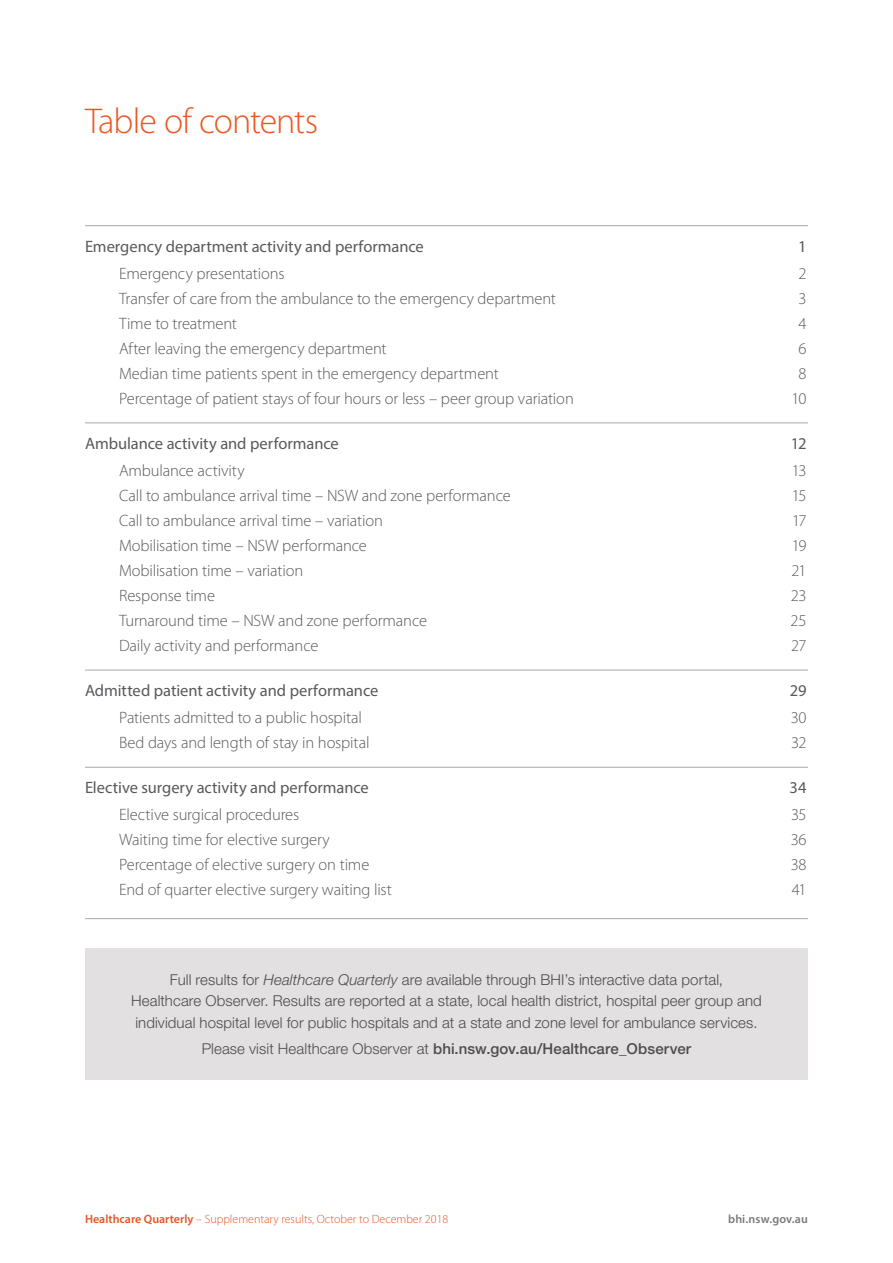
<style>
.page{position:relative;width:893px;height:1263px;background:#fff}
.page>*{position:absolute;margin:0;border:0;box-sizing:border-box;transform-origin:0 0}
.t1{font:300 36px "Myriad Pro";letter-spacing:-.025em;color:#eb5821}
.t2{font:300 16.5px "Myriad Pro";letter-spacing:-.01em;color:#58595b}
.t3{font:16.5px "Myriad Pro";color:#58595b}
.t4{font:300 15px/21.8px "Helvetica Neue LT Std";letter-spacing:.005em;color:#4d4d4f;text-align:center}
.t5{font:500 15px "Helvetica Neue LT Std";letter-spacing:.01em;color:#4d4d4f}
.t6{font:300 12px "Myriad Pro";color:#e75525}
.t7{font:600 12px "Myriad Pro";letter-spacing:.005em;color:#78797b}
.s1{font-style:italic}
.s2{font-weight:300}
.s3{font-weight:600}
</style>
<div class="page">
<hr style="left:85px;top:225px;width:723px;height:1px;background:#a7a9ac">
<hr style="left:85px;top:422px;width:723px;height:1px;background:#a7a9ac">
<hr style="left:85px;top:670px;width:723px;height:1px;background:#a7a9ac">
<hr style="left:85px;top:767px;width:723px;height:1px;background:#a7a9ac">
<hr style="left:85px;top:918px;width:723px;height:1px;background:#a7a9ac">
<div style="left:85px;top:948px;width:723px;height:131px;background:#e2e0e0"></div>
<h1 class="t1" style="left:85px;top:102px;width:235px">Table of contents</h1>
<p class="t3" style="left:85px;top:236px;width:340px">Emergency department activity and performance</p>
<p class="t3" style="left:798px;top:236px;width:10px">1</p>
<p class="t2" style="left:119px;top:264px;width:167px">Emergency presentations</p>
<p class="t2" style="left:798px;top:264px;width:10px">2</p>
<p class="t2" style="left:119px;top:289px;width:438px">Transfer of care from the ambulance to the emergency department</p>
<p class="t2" style="left:798px;top:289px;width:10px">3</p>
<p class="t2" style="left:119px;top:314px;width:119px">Time to treatment</p>
<p class="t2" style="left:798px;top:314px;width:10px">4</p>
<p class="t2" style="left:119px;top:339px;width:269px">After leaving the emergency department</p>
<p class="t2" style="left:798px;top:339px;width:10px">6</p>
<p class="t2" style="left:119px;top:364px;width:381px">Median time patients spent in the emergency department</p>
<p class="t2" style="left:798px;top:364px;width:10px">8</p>
<p class="t2" style="left:119px;top:389px;width:456px">Percentage of patient stays of four hours or less – peer group variation</p>
<p class="t2" style="left:791px;top:389px;width:17px">10</p>
<p class="t3" style="left:85px;top:433px;width:255px">Ambulance activity and performance</p>
<p class="t3" style="left:791px;top:433px;width:17px">12</p>
<p class="t2" style="left:119px;top:461px;width:127px">Ambulance activity</p>
<p class="t2" style="left:792px;top:461px;width:16px">13</p>
<p class="t2" style="left:119px;top:486px;width:393px">Call to ambulance arrival time – NSW and zone performance</p>
<p class="t2" style="left:792px;top:486px;width:16px">15</p>
<p class="t2" style="left:119px;top:511px;width:265px">Call to ambulance arrival time – variation</p>
<p class="t2" style="left:792px;top:511px;width:16px">17</p>
<p class="t2" style="left:119px;top:536px;width:249px">Mobilisation time – NSW performance</p>
<p class="t2" style="left:792px;top:536px;width:16px">19</p>
<p class="t2" style="left:119px;top:561px;width:186px">Mobilisation time – variation</p>
<p class="t2" style="left:791px;top:561px;width:17px">21</p>
<p class="t2" style="left:119px;top:586px;width:98px">Response time</p>
<p class="t2" style="left:791px;top:586px;width:17px">23</p>
<p class="t2" style="left:119px;top:611px;width:309px">Turnaround time – NSW and zone performance</p>
<p class="t2" style="left:791px;top:611px;width:17px">25</p>
<p class="t2" style="left:119px;top:636px;width:201px">Daily activity and performance</p>
<p class="t2" style="left:791px;top:636px;width:17px">27</p>
<p class="t3" style="left:85px;top:680px;width:295px">Admitted patient activity and performance</p>
<p class="t3" style="left:790px;top:680px;width:18px">29</p>
<p class="t2" style="left:119px;top:708px;width:244px">Patients admitted to a public hospital</p>
<p class="t2" style="left:791px;top:708px;width:17px">30</p>
<p class="t2" style="left:119px;top:733px;width:252px">Bed days and length of stay in hospital</p>
<p class="t2" style="left:791px;top:733px;width:17px">32</p>
<p class="t3" style="left:85px;top:777px;width:285px">Elective surgery activity and performance</p>
<p class="t3" style="left:790px;top:777px;width:18px">34</p>
<p class="t2" style="left:119px;top:805px;width:182px">Elective surgical procedures</p>
<p class="t2" style="left:791px;top:805px;width:17px">35</p>
<p class="t2" style="left:119px;top:830px;width:212px">Waiting time for elective surgery</p>
<p class="t2" style="left:791px;top:830px;width:17px">36</p>
<p class="t2" style="left:119px;top:855px;width:252px">Percentage of elective surgery on time</p>
<p class="t2" style="left:791px;top:855px;width:17px">38</p>
<p class="t2" style="left:119px;top:880px;width:274px">End of quarter elective surgery waiting list</p>
<p class="t2" style="left:792px;top:880px;width:16px">41</p>
<p class="t4" style="left:131px;top:968px;width:632px">Full results for <span class="s1">Healthcare Quarterly</span> are available through BHI’s interactive data portal,<br>Healthcare Observer. Results are reported at a state, local health district, hospital peer group and individual hospital level for public hospitals and at a state and zone level for ambulance services.</p>
<p class="t5" style="left:202px;top:1040px;width:491px"><span class="s2">Please visit Healthcare Observer at</span> bhi.nsw.gov.au/Healthcare_Observer</p>
<p class="t6" style="left:85px;top:1212px;width:365px"><span class="s3">Healthcare Quarterly</span> – Supplementary results, October to December 2018</p>
<p class="t7" style="left:728px;top:1211px;width:81px">bhi.nsw.gov.au</p>
</div>
